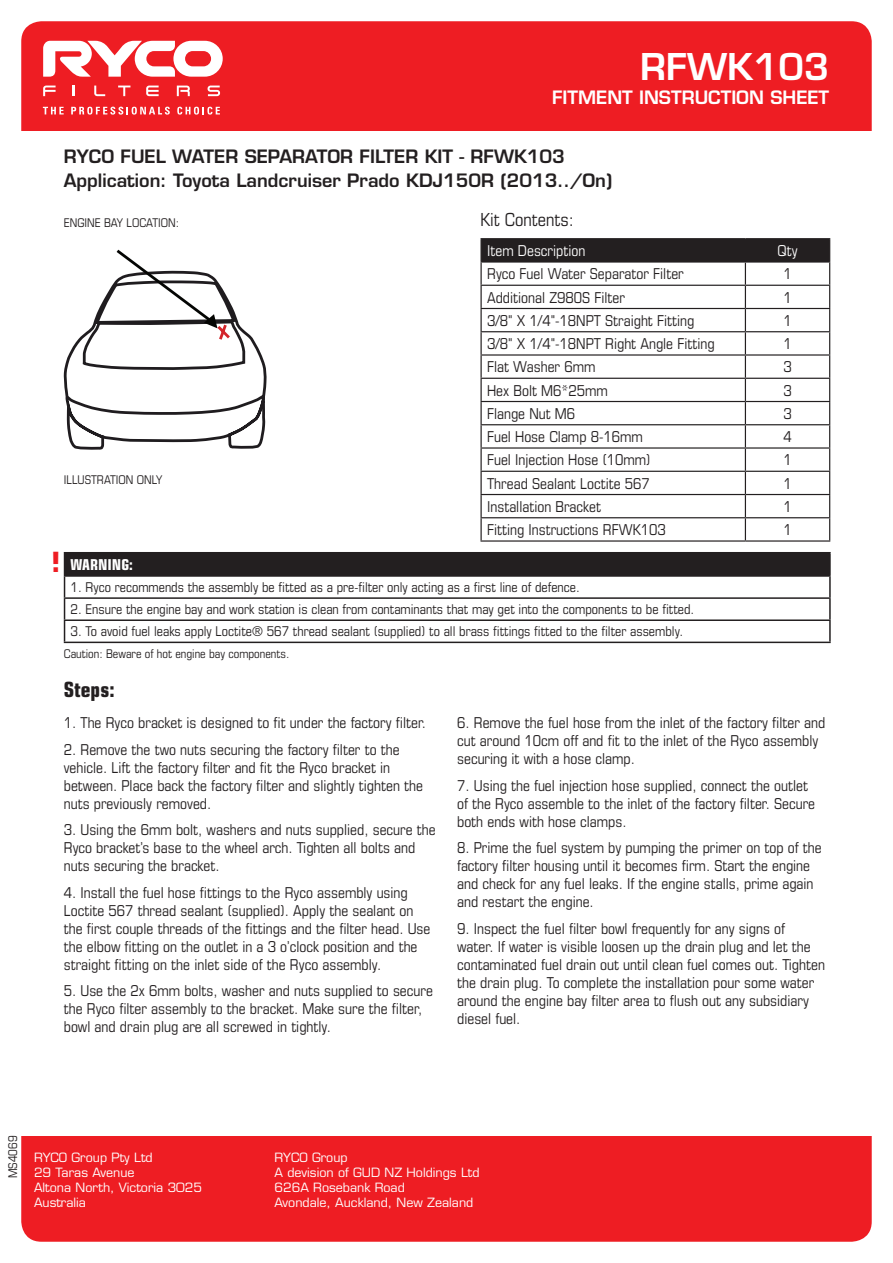
<style>
.page{position:relative;width:893px;height:1263px;background:#fff}
.page>*{position:absolute;margin:0;border:0;box-sizing:border-box;transform-origin:0 0}
.t1{font:600 36px "Eurostile LT Std";color:#fff}
.t2{font:700 27px "Eurostile LT Std";color:#ee1d23}
.t3{font:700 condensed 21px "Eurostile LT Std";color:#231f20}
.t4{font:600 18px/24px "Eurostile LT Std";color:#231f20}
.t5{font:600 18px "Eurostile LT Std";color:#fff}
.t6{font:condensed 18px "Eurostile LT Std";color:#231f20}
.t7{font:condensed 15px/18px "Eurostile LT Std";color:#231f20}
.t8{font:condensed 15px "Eurostile LT Std";color:#fff}
.t9{font:700 condensed 15px "Eurostile LT Std";color:#fff}
.t10{font:condensed 13.5px "Eurostile LT Std";color:#231f20}
.t11{font:12.45px/15px "Eurostile LT Std";color:#fff}
.t12{font:condensed 12px "Eurostile LT Std";color:#231f20}
</style>
<div class="page">
<div style="left:21px;top:21px;width:851px;height:1221px;background:#ee1d23;border-radius:20px"></div>
<div style="left:0;top:131px;width:893px;height:1005px;background:#fff"></div>
<svg style="left:43px;top:86px;width:13px;height:10px"></svg>
<svg style="left:73px;top:86px;width:2px;height:10px"></svg>
<svg style="left:94px;top:86px;width:11px;height:10px"></svg>
<svg style="left:118px;top:86px;width:12px;height:10px"></svg>
<svg style="left:146px;top:86px;width:13px;height:10px"></svg>
<svg style="left:177px;top:86px;width:13px;height:10px"></svg>
<svg style="left:208px;top:86px;width:12px;height:10px"></svg>
<svg style="left:43px;top:41px;width:180px;height:36px"></svg>
<svg style="left:43px;top:107px;width:21px;height:7px"></svg>
<svg style="left:71px;top:107px;width:99px;height:8px"></svg>
<svg style="left:177px;top:107px;width:43px;height:8px"></svg>
<hr style="left:480px;top:238px;width:265px;height:1px;background:#231f20">
<hr style="left:480px;top:239px;width:2px;height:22px;background:#231f20">
<hr style="left:745px;top:238px;width:85px;height:1px;background:#231f20">
<hr style="left:480px;top:261px;width:265px;height:2px;background:#231f20">
<hr style="left:480px;top:263px;width:2px;height:22px;background:#231f20">
<hr style="left:480px;top:285px;width:265px;height:1px;background:#231f20">
<hr style="left:480px;top:286px;width:2px;height:22px;background:#231f20">
<hr style="left:480px;top:308px;width:265px;height:1px;background:#231f20">
<hr style="left:480px;top:309px;width:2px;height:22px;background:#231f20">
<hr style="left:480px;top:331px;width:265px;height:1px;background:#231f20">
<hr style="left:480px;top:332px;width:2px;height:22px;background:#231f20">
<hr style="left:480px;top:354px;width:265px;height:2px;background:#231f20">
<hr style="left:480px;top:356px;width:2px;height:22px;background:#231f20">
<hr style="left:480px;top:378px;width:265px;height:1px;background:#231f20">
<hr style="left:480px;top:379px;width:2px;height:22px;background:#231f20">
<hr style="left:480px;top:401px;width:265px;height:1px;background:#231f20">
<hr style="left:480px;top:402px;width:2px;height:22px;background:#231f20">
<hr style="left:480px;top:424px;width:265px;height:1px;background:#231f20">
<hr style="left:480px;top:425px;width:2px;height:22px;background:#231f20">
<hr style="left:480px;top:447px;width:265px;height:2px;background:#231f20">
<hr style="left:480px;top:449px;width:2px;height:22px;background:#231f20">
<hr style="left:480px;top:471px;width:265px;height:1px;background:#231f20">
<hr style="left:480px;top:472px;width:2px;height:22px;background:#231f20">
<hr style="left:480px;top:494px;width:265px;height:1px;background:#231f20">
<hr style="left:480px;top:495px;width:2px;height:22px;background:#231f20">
<hr style="left:480px;top:517px;width:265px;height:1px;background:#231f20">
<hr style="left:480px;top:518px;width:2px;height:22px;background:#231f20">
<svg style="left:481px;top:239px;width:349px;height:301px"></svg>
<hr style="left:480px;top:540px;width:265px;height:2px;background:#231f20">
<hr style="left:745px;top:540px;width:85px;height:2px;background:#231f20">
<div style="left:65px;top:553px;width:765px;height:23px;background:#231f20"></div>
<hr style="left:64px;top:552px;width:767px;height:1px;background:#231f20">
<hr style="left:829px;top:553px;width:2px;height:22px;background:#231f20">
<hr style="left:64px;top:575px;width:767px;height:2px;background:#231f20">
<hr style="left:829px;top:577px;width:2px;height:20px;background:#231f20">
<hr style="left:64px;top:597px;width:767px;height:2px;background:#231f20">
<hr style="left:829px;top:599px;width:2px;height:20px;background:#231f20">
<hr style="left:64px;top:619px;width:767px;height:2px;background:#231f20">
<svg style="left:64px;top:553px;width:1px;height:89px"></svg>
<hr style="left:829px;top:621px;width:2px;height:21px;background:#231f20">
<hr style="left:64px;top:642px;width:767px;height:1px;background:#231f20">
<svg style="left:63px;top:249px;width:204px;height:201px"></svg>
<h1 class="t1" style="left:640px;top:44px;width:190px">RFWK103</h1>
<p class="t5" style="left:552px;top:86px;width:279px">FITMENT INSTRUCTION SHEET</p>
<p class="t4" style="left:64px;top:144px;width:550px">RYCO FUEL WATER SEPARATOR FILTER KIT - RFWK103<br>Application: Toyota Landcruiser Prado KDJ150R (2013../On)</p>
<p class="t12" style="left:64px;top:216px;width:117px">ENGINE BAY LOCATION:</p>
<p class="t12" style="left:64px;top:473px;width:100px">ILLUSTRATION ONLY</p>
<p class="t6" style="left:480px;top:209px;width:95px">Kit Contents:</p>
<p class="t8" style="left:487px;top:242px;width:100px">Item Description</p>
<p class="t8" style="left:777px;top:242px;width:22px">Qty</p>
<p class="t7" style="left:487px;top:265px;width:198px">Ryco Fuel Water Separator Filter</p>
<p class="t7" style="left:783px;top:265px;width:10px">1</p>
<p class="t7" style="left:487px;top:288px;width:139px">Additional Z980S Filter</p>
<p class="t7" style="left:783px;top:288px;width:10px">1</p>
<p class="t7" style="left:487px;top:311px;width:209px">3/8" X 1/4"-18NPT Straight Fitting</p>
<p class="t7" style="left:783px;top:311px;width:10px">1</p>
<p class="t7" style="left:487px;top:334px;width:229px">3/8" X 1/4"-18NPT Right Angle Fitting</p>
<p class="t7" style="left:783px;top:334px;width:10px">1</p>
<p class="t7" style="left:487px;top:358px;width:110px">Flat Washer 6mm</p>
<p class="t7" style="left:783px;top:358px;width:10px">3</p>
<p class="t7" style="left:487px;top:381px;width:122px">Hex Bolt M6*25mm</p>
<p class="t7" style="left:783px;top:381px;width:10px">3</p>
<p class="t7" style="left:487px;top:404px;width:90px">Flange Nut M6</p>
<p class="t7" style="left:783px;top:404px;width:10px">3</p>
<p class="t7" style="left:487px;top:427px;width:157px">Fuel Hose Clamp 8-16mm</p>
<p class="t7" style="left:783px;top:427px;width:10px">4</p>
<p class="t7" style="left:487px;top:451px;width:165px">Fuel Injection Hose (10mm)</p>
<p class="t7" style="left:783px;top:451px;width:10px">1</p>
<p class="t7" style="left:487px;top:474px;width:164px">Thread Sealant Loctite 567</p>
<p class="t7" style="left:783px;top:474px;width:10px">1</p>
<p class="t7" style="left:487px;top:497px;width:115px">Installation Bracket</p>
<p class="t7" style="left:783px;top:497px;width:10px">1</p>
<p class="t7" style="left:487px;top:520px;width:180px">Fitting Instructions RFWK103</p>
<p class="t7" style="left:783px;top:520px;width:10px">1</p>
<h2 class="t2" style="left:51px;top:546px;width:11px">!</h2>
<p class="t9" style="left:71px;top:555px;width:64px">WARNING:</p>
<p class="t10" style="left:71px;top:579px;width:511px">1. Ryco recommends the assembly be fitted as a pre-filter only acting as a first line of defence.</p>
<p class="t10" style="left:71px;top:601px;width:625px">2. Ensure the engine bay and work station is clean from contaminants that may get into the components to be fitted.</p>
<p class="t10" style="left:71px;top:623px;width:614px">3. To avoid fuel leaks apply Loctite® 567 thread sealant (supplied) to all brass fittings fitted to the filter assembly.</p>
<p class="t12" style="left:64px;top:647px;width:227px">Caution: Beware of hot engine bay components.</p>
<h3 class="t3" style="left:64px;top:676px;width:52px">Steps:</h3>
<p class="t7" style="left:64px;top:714px;width:364px">1. The Ryco bracket is designed to fit under the factory filter.</p>
<p class="t7" style="left:64px;top:740px;width:361px">2. Remove the two nuts securing the factory filter to the vehicle. Lift the factory filter and fit the Ryco bracket in between. Place back the factory filter and slightly tighten the nuts previously removed.</p>
<p class="t7" style="left:64px;top:821px;width:373px">3. Using the 6mm bolt, washers and nuts supplied, secure the<br>Ryco bracket’s base to the wheel arch. Tighten all bolts and nuts securing the bracket.</p>
<p class="t7" style="left:64px;top:883px;width:368px">4. Install the fuel hose fittings to the Ryco assembly using Loctite 567 thread sealant (supplied). Apply the sealant on the first couple threads of the fittings and the filter head. Use the elbow fitting on the outlet in a 3 o’clock position and the straight fitting on the inlet side of the Ryco assembly.</p>
<p class="t7" style="left:64px;top:982px;width:371px">5. Use the 2x 6mm bolts, washer and nuts supplied to secure the Ryco filter assembly to the bracket. Make sure the filter, bowl and drain plug are all screwed in tightly.</p>
<p class="t7" style="left:457px;top:714px;width:370px">6. Remove the fuel hose from the inlet of the factory filter and cut around 10cm off and fit to the inlet of the Ryco assembly securing it with a hose clamp.</p>
<p class="t7" style="left:457px;top:776px;width:360px">7. Using the fuel injection hose supplied, connect the outlet of the Ryco assemble to the inlet of the factory filter. Secure both ends with hose clamps.</p>
<p class="t7" style="left:457px;top:839px;width:366px">8. Prime the fuel system by pumping the primer on top of the factory filter housing until it becomes firm. Start the engine and check for any fuel leaks. If the engine stalls, prime again and restart the engine.</p>
<p class="t7" style="left:457px;top:919px;width:369px">9. Inspect the fuel filter bowl frequently for any signs of water. If water is visible loosen up the drain plug and let the contaminated fuel drain out until clean fuel comes out. Tighten the drain plug. To complete the installation pour some water around the engine bay filter area to flush out any subsidiary diesel fuel.</p>
<p class="t12" style="left:6px;top:1178px;width:44px;rotate:-90deg">MS4069</p>
<p class="t11" style="left:34px;top:1150px;width:170px">RYCO Group Pty Ltd<br>29 Taras Avenue<br>Altona North, Victoria 3025<br>Australia</p>
<p class="t11" style="left:275px;top:1150px;width:207px">RYCO Group<br>A devision of GUD NZ Holdings Ltd<br>626A Rosebank Road<br>Avondale, Auckland, New Zealand</p>
</div>
